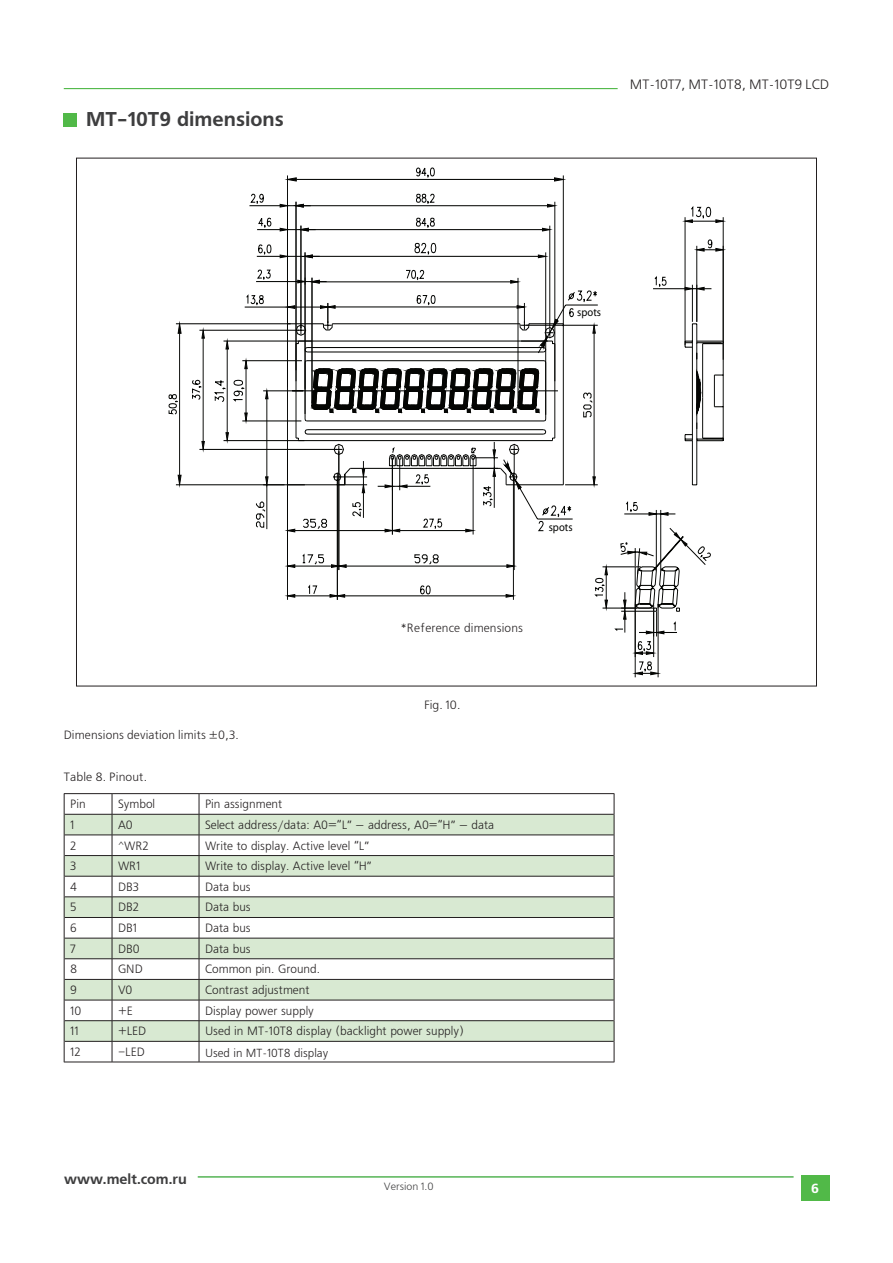
<style>
.page{position:relative;width:893px;height:1263px;background:#fff}
.page>*{position:absolute;margin:0;border:0;box-sizing:border-box;transform-origin:0 0}
.Заголовок_осн_текста{font:700 19.95px "Free Set C";color:#3e3e3f}
.t1{font:700 14.25px "Free Set C";color:#3e3e3f}
.t2{font:13.5px "Free Set C";color:#231f20}
.t3{font:700 13.2px "Free Set C";color:#fff}
.таблица{font:12px "Free Set C";color:#231f20}
.Основной_текст_1{font:12px "Free Set C";letter-spacing:.01em;color:#231f20}
.таблица_ХХ{font:12px "Free Set C";letter-spacing:.01em;color:#231f20}
.Рис__ХХ{font:12px "Free Set C";color:#231f20}
.таблица-2{font:11.7px "Free Set C";color:#231f20}
.t4{font:11.4px "Myriad Pro";color:#040503;scale:.93 1}
.t5{font:10.5px "Free Set C";color:#3e3e3f}
</style>
<div class="page">
<div style="left:801px;top:1175px;width:28px;height:26px;background:#51b948"></div>
<hr style="left:198px;top:1176px;width:596px;height:2px;background:#56b455">
<hr style="left:64px;top:88px;width:554px;height:1px;background:#51b948">
<div style="left:64px;top:113px;width:13px;height:13px;background:#51b948"></div>
<svg style="left:176px;top:175px;width:549px;height:503px"></svg>
<svg style="left:65px;top:794px;width:549px;height:268px"></svg>
<svg style="left:65px;top:815px;width:549px;height:226px;fill:#d8e9d2"></svg>
<hr style="left:65px;top:814px;width:47px;height:1px;background:#231f20">
<hr style="left:112px;top:814px;width:87px;height:1px;background:#231f20">
<hr style="left:199px;top:814px;width:415px;height:1px;background:#231f20">
<hr style="left:65px;top:835px;width:47px;height:1px;background:#231f20">
<hr style="left:112px;top:835px;width:87px;height:1px;background:#231f20">
<hr style="left:199px;top:835px;width:415px;height:1px;background:#231f20">
<hr style="left:65px;top:855px;width:47px;height:1px;background:#231f20">
<hr style="left:112px;top:855px;width:87px;height:1px;background:#231f20">
<hr style="left:199px;top:855px;width:415px;height:1px;background:#231f20">
<hr style="left:65px;top:876px;width:47px;height:1px;background:#231f20">
<hr style="left:112px;top:876px;width:87px;height:1px;background:#231f20">
<hr style="left:199px;top:876px;width:415px;height:1px;background:#231f20">
<hr style="left:65px;top:896px;width:47px;height:1px;background:#231f20">
<hr style="left:112px;top:896px;width:87px;height:1px;background:#231f20">
<hr style="left:199px;top:896px;width:415px;height:1px;background:#231f20">
<hr style="left:65px;top:917px;width:47px;height:1px;background:#231f20">
<hr style="left:112px;top:917px;width:87px;height:1px;background:#231f20">
<hr style="left:199px;top:917px;width:415px;height:1px;background:#231f20">
<hr style="left:65px;top:938px;width:47px;height:1px;background:#231f20">
<hr style="left:112px;top:938px;width:87px;height:1px;background:#231f20">
<hr style="left:199px;top:938px;width:415px;height:1px;background:#231f20">
<hr style="left:65px;top:958px;width:47px;height:1px;background:#231f20">
<hr style="left:112px;top:958px;width:87px;height:1px;background:#231f20">
<hr style="left:199px;top:958px;width:415px;height:1px;background:#231f20">
<hr style="left:65px;top:979px;width:47px;height:1px;background:#231f20">
<hr style="left:112px;top:979px;width:87px;height:1px;background:#231f20">
<hr style="left:199px;top:979px;width:415px;height:1px;background:#231f20">
<hr style="left:65px;top:1000px;width:47px;height:1px;background:#231f20">
<hr style="left:112px;top:1000px;width:87px;height:1px;background:#231f20">
<hr style="left:199px;top:1000px;width:415px;height:1px;background:#231f20">
<hr style="left:65px;top:1020px;width:47px;height:1px;background:#231f20">
<hr style="left:112px;top:1020px;width:87px;height:1px;background:#231f20">
<hr style="left:199px;top:1020px;width:415px;height:1px;background:#231f20">
<hr style="left:65px;top:1041px;width:47px;height:1px;background:#231f20">
<hr style="left:112px;top:1041px;width:87px;height:1px;background:#231f20">
<svg style="left:112px;top:794px;width:1px;height:268px"></svg>
<hr style="left:199px;top:1041px;width:415px;height:1px;background:#231f20">
<svg style="left:199px;top:794px;width:1px;height:268px"></svg>
<hr style="left:64px;top:1062px;width:48px;height:1px;background:#231f20">
<hr style="left:112px;top:1062px;width:87px;height:1px;background:#231f20">
<hr style="left:199px;top:1062px;width:415px;height:1px;background:#231f20">
<hr style="left:64px;top:793px;width:48px;height:1px;background:#231f20">
<hr style="left:112px;top:793px;width:87px;height:1px;background:#231f20">
<hr style="left:199px;top:793px;width:415px;height:1px;background:#231f20">
<svg style="left:64px;top:794px;width:1px;height:268px"></svg>
<svg style="left:614px;top:794px;width:1px;height:268px"></svg>
<p class="Заголовок_осн_текста" style="left:86px;top:108px;width:199px">MT-10T9 dimensions</p>
<p class="t2" style="left:630px;top:78px;width:201px">МТ-10T7, MT-10T8, MT-10T9 LCD</p>
<p class="t4" style="left:577px;top:306px;width:27px">spots</p>
<p class="t4" style="left:549px;top:520px;width:27px">spots</p>
<p class="Основной_текст_1" style="left:401px;top:621px;width:124px">*Reference dimensions</p>
<p class="Рис__ХХ" style="left:424px;top:699px;width:38px">Fig. 10.</p>
<p class="таблица" style="left:64px;top:729px;width:177px">Dimensions deviation limits ±0,3.</p>
<p class="таблица_ХХ" style="left:64px;top:770px;width:85px">Table 8. Pinout.</p>
<p class="таблица" style="left:70px;top:798px;width:17px">Pin</p>
<p class="таблица" style="left:118px;top:798px;width:39px">Symbol</p>
<p class="таблица" style="left:205px;top:798px;width:79px">Pin assignment</p>
<p class="таблица" style="left:70px;top:818px;width:6px">1</p>
<p class="таблица" style="left:118px;top:818px;width:16px">A0</p>
<p class="таблица" style="left:205px;top:818px;width:291px">Select address/data: A0=“L” — address, A0=“H” — data</p>
<p class="таблица" style="left:70px;top:839px;width:8px">2</p>
<p class="таблица" style="left:118px;top:839px;width:32px">^WR2</p>
<p class="таблица" style="left:205px;top:839px;width:166px">Write to display. Active level “L”</p>
<p class="таблица" style="left:70px;top:860px;width:8px">3</p>
<p class="таблица" style="left:118px;top:860px;width:24px">WR1</p>
<p class="таблица" style="left:205px;top:860px;width:168px">Write to display. Active level “H”</p>
<p class="таблица" style="left:70px;top:880px;width:8px">4</p>
<p class="таблица" style="left:118px;top:880px;width:23px">DB3</p>
<p class="таблица" style="left:205px;top:880px;width:47px">Data bus</p>
<p class="таблица" style="left:70px;top:901px;width:8px">5</p>
<p class="таблица" style="left:118px;top:901px;width:22px">DB2</p>
<p class="таблица" style="left:205px;top:901px;width:47px">Data bus</p>
<p class="таблица" style="left:70px;top:922px;width:8px">6</p>
<p class="таблица" style="left:118px;top:922px;width:20px">DB1</p>
<p class="таблица" style="left:205px;top:922px;width:47px">Data bus</p>
<p class="таблица" style="left:70px;top:942px;width:7px">7</p>
<p class="таблица" style="left:118px;top:942px;width:23px">DB0</p>
<p class="таблица" style="left:205px;top:942px;width:47px">Data bus</p>
<p class="таблица" style="left:70px;top:963px;width:9px">8</p>
<p class="таблица" style="left:118px;top:963px;width:26px">GND</p>
<p class="таблица" style="left:205px;top:963px;width:116px">Common pin. Ground.</p>
<p class="таблица" style="left:70px;top:983px;width:8px">9</p>
<p class="таблица" style="left:118px;top:983px;width:16px">V0</p>
<p class="таблица" style="left:205px;top:983px;width:106px">Contrast adjustment</p>
<p class="таблица" style="left:70px;top:1004px;width:13px">10</p>
<p class="таблица" style="left:118px;top:1004px;width:16px">+E</p>
<p class="таблица" style="left:205px;top:1004px;width:110px">Display power supply</p>
<p class="таблица" style="left:70px;top:1025px;width:10px">11</p>
<p class="таблица" style="left:118px;top:1025px;width:30px">+LED</p>
<p class="таблица" style="left:205px;top:1025px;width:261px">Used in МТ-10Т8 display (backlight power supply)</p>
<p class="таблица" style="left:70px;top:1045px;width:12px">12</p>
<p class="таблица" style="left:118px;top:1045px;width:28px"><sub>–</sub>LED</p>
<p class="таблица-2" style="left:205px;top:1047px;width:125px">Used in МТ-10Т8 display</p>
<p class="t1" style="left:64px;top:1171px;width:124px">www.melt.com.ru</p>
<p class="t5" style="left:384px;top:1180px;width:51px">Version 1.0</p>
<p class="t3" style="left:811px;top:1181px;width:9px">6</p>
</div>
